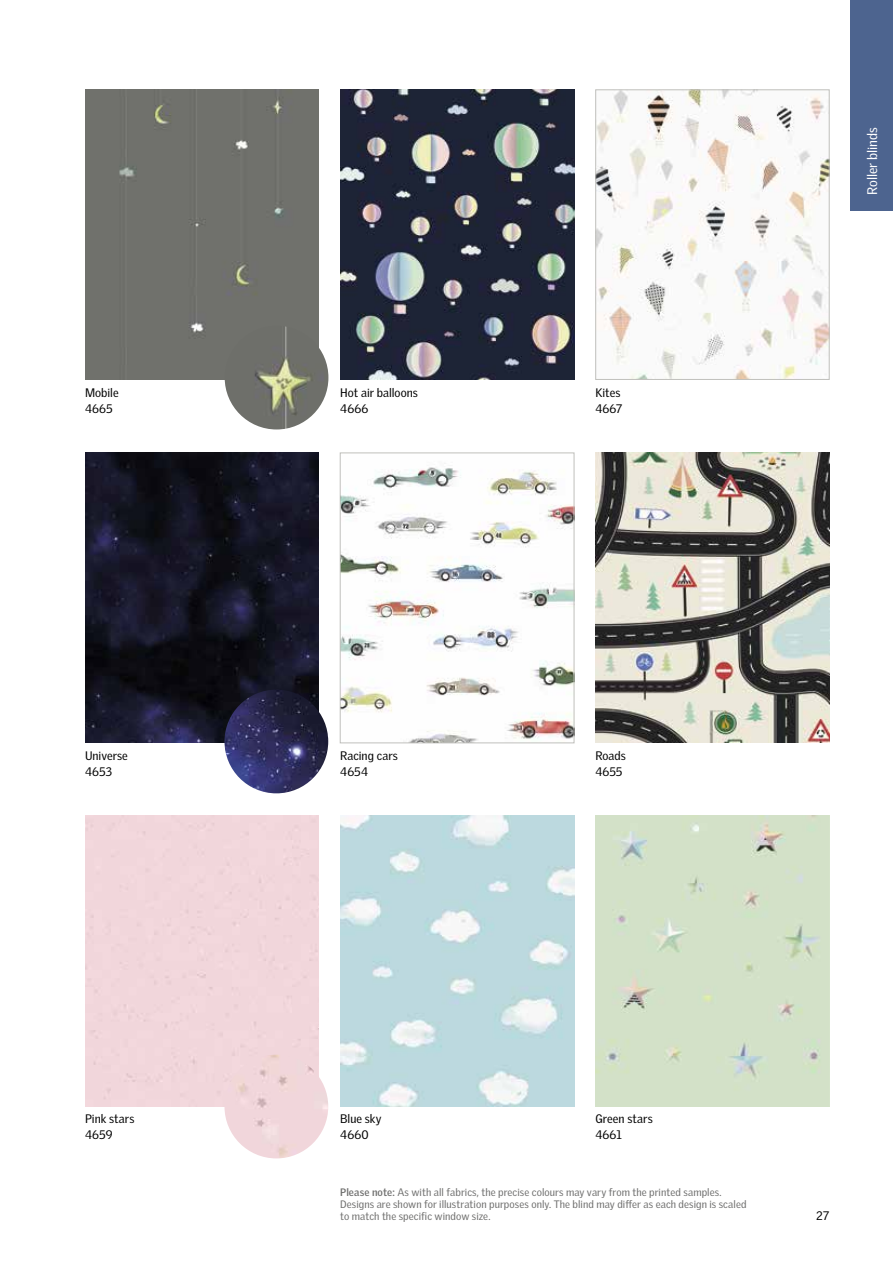
<style>
.page{position:relative;width:893px;height:1263px;background:#fff}
.page>*{position:absolute;margin:0;border:0;box-sizing:border-box;transform-origin:0 0}
.t1{font:13.5px "Velux Gothic";letter-spacing:-.01em;color:#fff}
.t2{font:12px/16.5px "Velux Gothic";letter-spacing:.005em;color:#000}
.t3{font:10.5px/12px "Velux Gothic";letter-spacing:.005em;color:#6f6f6e}
.s1{font-weight:700}
</style>
<div class="page">
<div style="left:595px;top:816px;width:234px;height:290px;background:#d3e1c8"></div>
<img style="left:340px;top:816px;width:234px;height:290px">
<img style="left:340px;top:90px;width:234px;height:290px">
<img style="left:597px;top:92px;width:230px;height:286px">
<div style="left:595px;top:90px;width:234px;height:290px;border:1px solid #c0c0bc"></div>
<img style="left:595px;top:453px;width:234px;height:290px">
<img style="left:85px;top:453px;width:234px;height:290px">
<div style="left:85px;top:90px;width:234px;height:290px;background:#70716c"></div>
<img style="left:342px;top:463px;width:230px;height:278px">
<div style="left:340px;top:453px;width:234px;height:290px;border:1px solid #c0c0bc"></div>
<img style="left:224px;top:1055px;width:104px;height:103px;border-radius:52px">
<img style="left:224px;top:690px;width:104px;height:103px;border-radius:52px">
<img style="left:225px;top:326px;width:103px;height:103px;border-radius:52px">
<div style="left:850px;top:0;width:43px;height:210px;background:#4d648f"></div>
<p class="t2" style="left:85px;top:384px;width:35px">Mobile<br>4665</p>
<p class="t2" style="left:340px;top:384px;width:79px">Hot air balloons<br>4666</p>
<p class="t2" style="left:595px;top:384px;width:28px">Kites<br>4667</p>
<p class="t1" style="left:864px;top:194px;width:68px;rotate:-90deg">Roller blinds</p>
<p class="t2" style="left:85px;top:747px;width:44px">Universe<br>4653</p>
<p class="t2" style="left:340px;top:747px;width:59px">Racing cars<br>4654</p>
<p class="t2" style="left:595px;top:747px;width:32px">Roads<br>4655</p>
<p class="t2" style="left:85px;top:1110px;width:51px">Pink stars<br>4659</p>
<p class="t2" style="left:340px;top:1110px;width:43px">Blue sky<br>4660</p>
<p class="t2" style="left:595px;top:1110px;width:59px">Green stars<br>4661</p>
<p class="t3" style="left:340px;top:1186px;width:408px"><span class="s1">Please note:</span> As with all fabrics, the precise colours may vary from the printed samples.<br>Designs are shown for illustration purposes only. The blind may differ as each design is scaled to match the specific window size.</p>
<p class="t2" style="left:816px;top:1208px;width:14px">27</p>
</div>
